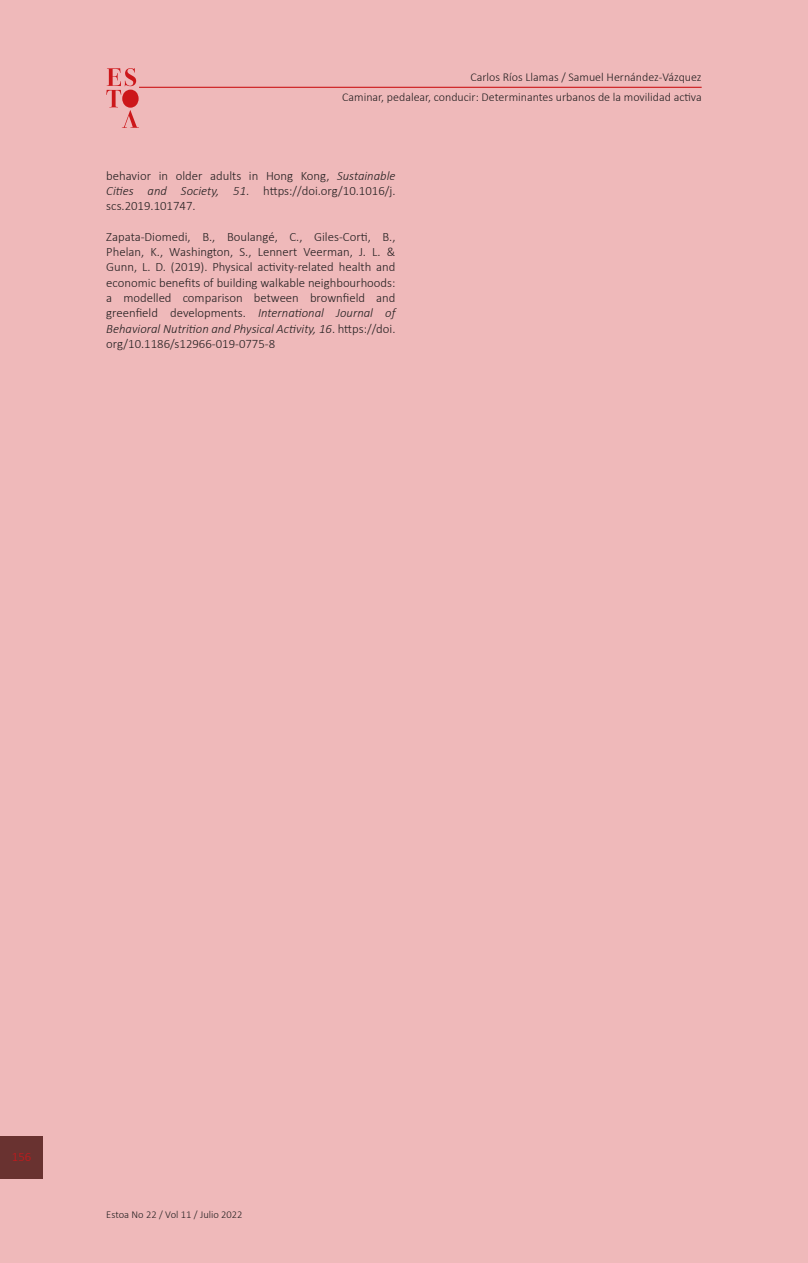
<style>
.page{position:relative;width:808px;height:1263px;background:#efb9ba}
.page>*{position:absolute;margin:0;border:0;box-sizing:border-box;transform-origin:0 0}
.parrafo{font:300 12.75px/15.3px "Calibri";color:#231f20;text-align:justify}
.t1{font:300 12.75px "Calibri";color:#cc171a}
.t2{font:300 12px "Calibri";color:#231f20}
.t3{font:300 10.5px "Calibri";color:#231f20}
.s1{font-style:italic}
</style>
<div class="page">
<p class="t2" style="left:470px;top:70px;width:233px">Carlos Ríos Llamas / Samuel Hernández-Vázquez</p>
<p class="t2" style="left:342px;top:90px;width:361px">Caminar, pedalear, conducir: Determinantes urbanos de la movilidad activa</p>
<p class="parrafo" style="left:106px;top:168px;width:291px">behavior in older adults in Hong Kong, <span class="s1">Sustainable Cities and Society, 51</span>. https://doi.org/10.1016/j. scs.2019.101747.</p>
<p class="parrafo" style="left:106px;top:229px;width:291px">Zapata-Diomedi, B., Boulangé, C., Giles-Corti, B., Phelan, K., Washington, S., Lennert Veerman, J. L. &amp; Gunn, L. D. (2019). Physical activity-related health and economic benefits of building walkable neighbourhoods: a modelled comparison between brownfield and greenfield developments. <span class="s1">International Journal of Behavioral Nutrition and Physical Activity, 16</span>. https://doi. org/10.1186/s12966-019-0775-8</p>
<p class="t1" style="left:12px;top:1148px;width:21px">156</p>
<p class="t3" style="left:106px;top:1207px;width:138px">Estoa No 22 / Vol 11 / Julio 2022</p>
</div>
